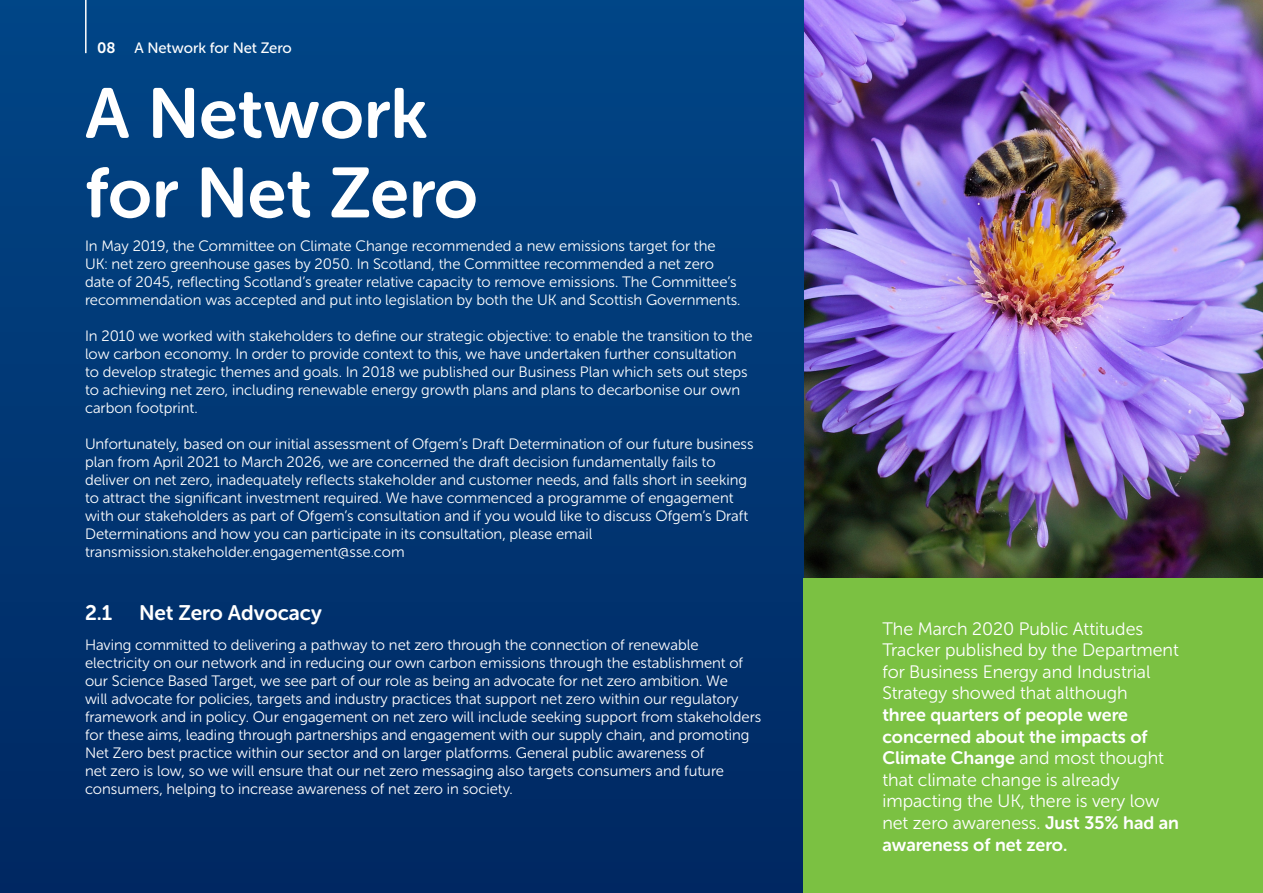
<style>
.page{position:relative;width:1263px;height:893px;background:#fff}
.page>*{position:absolute;margin:0;border:0;box-sizing:border-box;transform-origin:0 0}
.t1{font:70.5px/79.5px "Museo Sans Rounded 700";letter-spacing:-.005em;color:#fff}
.t2{font:21px "Museo Sans Rounded 700";color:#fff}
.t3{font:18px/21.6px "Museo Sans Rounded 300";color:#fff}
.t4{font:15px/18px "Museo Sans Rounded 300";color:#fff}
.t5{font:15px "Museo Sans Rounded 500";letter-spacing:-.005em;color:#fff}
.s1{font-family:"Museo Sans Rounded 700"}
</style>
<div class="page">
<img style="left:804px;top:0;width:459px;height:579px">
<div style="left:0;top:0;width:804px;height:893px;background:linear-gradient(to bottom,#014687,#002861)"></div>
<div style="left:804px;top:579px;width:459px;height:314px;background:#7bc142"></div>
<hr style="left:85px;top:0;width:2px;height:53px;background:#fff">
<p class="t5" style="left:97px;top:40px;width:196px"><span class="s1">08</span> A Network for Net Zero</p>
<p class="t1" style="left:85px;top:74px;width:394px">A Network for Net Zero</p>
<p class="t4" style="left:85px;top:237px;width:657px">In May 2019, the Committee on Climate Change recommended a new emissions target for the UK: net zero greenhouse gases by 2050. In Scotland, the Committee recommended a net zero date of 2045, reflecting Scotland’s greater relative capacity to remove emissions. The Committee’s recommendation was accepted and put into legislation by both the UK and Scottish Governments.</p>
<p class="t4" style="left:85px;top:327px;width:669px">In 2010 we worked with stakeholders to define our strategic objective: to enable the transition to the low carbon economy. In order to provide context to this, we have undertaken further consultation to develop strategic themes and goals. In 2018 we published our Business Plan which sets out steps to achieving net zero, including renewable energy growth plans and plans to decarbonise our own carbon footprint.</p>
<p class="t4" style="left:85px;top:435px;width:670px">Unfortunately, based on our initial assessment of Ofgem’s Draft Determination of our future business plan from April 2021 to March 2026, we are concerned the draft decision fundamentally fails to deliver on net zero, inadequately reflects stakeholder and customer needs, and falls short in seeking to attract the significant investment required. We have commenced a programme of engagement with our stakeholders as part of Ofgem’s consultation and if you would like to discuss Ofgem’s Draft Determinations and how you can participate in its consultation, please email transmission.stakeholder.engagement@sse.com</p>
<p class="t2" style="left:85px;top:601px;width:29px">2.1</p>
<p class="t2" style="left:139px;top:601px;width:184px">Net Zero Advocacy</p>
<p class="t4" style="left:85px;top:636px;width:678px">Having committed to delivering a pathway to net zero through the connection of renewable electricity on our network and in reducing our own carbon emissions through the establishment of our Science Based Target, we see part of our role as being an advocate for net zero ambition. We<br>will advocate for policies, targets and industry practices that support net zero within our regulatory framework and in policy. Our engagement on net zero will include seeking support from stakeholders for these aims, leading through partnerships and engagement with our supply chain, and promoting Net Zero best practice within our sector and on larger platforms. General public awareness of<br>net zero is low, so we will ensure that our net zero messaging also targets consumers and future consumers, helping to increase awareness of net zero in society.</p>
<p class="t3" style="left:882px;top:618px;width:298px">The March 2020 Public Attitudes<br>Tracker published by the Department for Business Energy and Industrial<br>Strategy showed that although<br><span class="s1">three quarters of people were concerned about the impacts of<br>Climate Change</span> and most thought that climate change is already impacting the UK, there is very low net zero awareness. <span class="s1">Just 35% had an awareness of net zero.</span></p>
</div>
